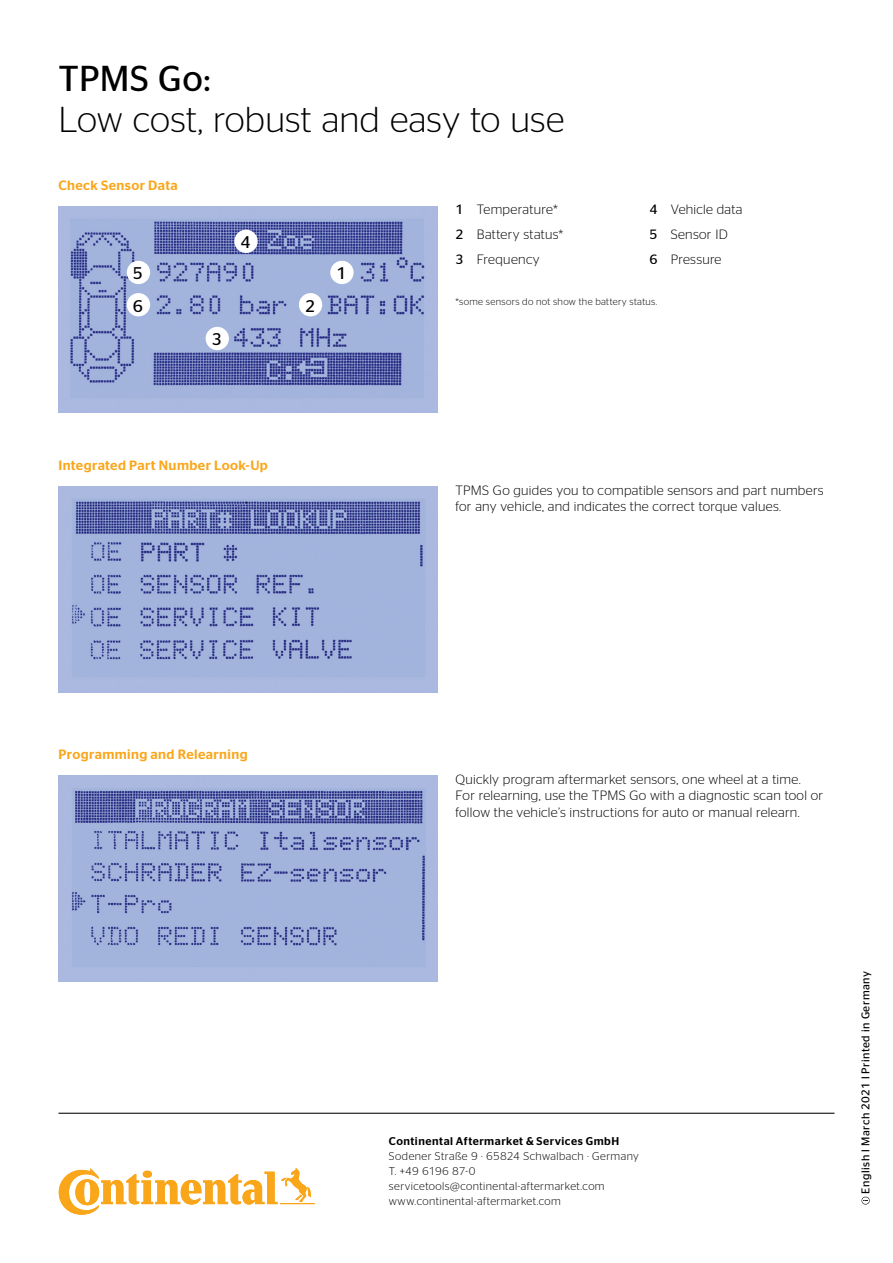
<style>
.page{position:relative;width:893px;height:1263px;background:#fff}
.page>*{position:absolute;margin:0;border:0;box-sizing:border-box;transform-origin:0 0}
.t1{font:300 36px "Continental Stag Sans";letter-spacing:.005em;color:#000}
.t2{font:36px "Continental Stag Sans";letter-spacing:.01em;color:#000}
.t3{font:16.95px/32.2px "Continental Stag Sans";color:#000}
.t4{font:300 13.5px/24.8px "Continental Stag Sans";letter-spacing:.02em;color:#000}
.t5{font:500 13.5px "Continental Stag Sans";letter-spacing:.03em;color:#faa61a}
.t6{font:300 11.25px/15px "Continental Stag Sans";letter-spacing:.035em;color:#000}
.t7{font:500 11.25px "Continental Stag Sans";letter-spacing:.045em;color:#000}
.t8{font:11.25px "Continental Stag Sans";letter-spacing:.04em;color:#000}
.t9{font:300 9.75px "Continental Stag Sans";letter-spacing:.035em;color:#000}
.s1{font-weight:400}
</style>
<div class="page">
<img style="left:58px;top:487px;width:379px;height:206px">
<img style="left:58px;top:775px;width:379px;height:207px">
<img style="left:58px;top:206px;width:379px;height:206px">
<div style="left:330px;top:261px;width:24px;height:23px;background:#fff;border-radius:50%"></div>
<div style="left:299px;top:293px;width:23px;height:23px;background:#fff;border-radius:50%"></div>
<div style="left:206px;top:327px;width:23px;height:23px;background:#fff;border-radius:50%"></div>
<div style="left:234px;top:230px;width:24px;height:23px;background:#fff;border-radius:50%"></div>
<div style="left:127px;top:261px;width:23px;height:23px;background:#fff;border-radius:50%"></div>
<div style="left:127px;top:293px;width:23px;height:23px;background:#fff;border-radius:50%"></div>
<hr style="left:58px;top:1113px;width:776px;height:1px;background:#000">
<svg style="left:59px;top:1168px;width:256px;height:47px"></svg>
<svg style="left:861px;top:1197px;width:9px;height:7px"></svg>
<h1 class="t2" style="left:58px;top:58px;width:154px">TPMS Go:</h1>
<h1 class="t1" style="left:58px;top:100px;width:507px">Low cost, robust and easy to use</h1>
<p class="t5" style="left:58px;top:177px;width:121px">Check Sensor Data</p>
<p class="t3" style="left:133px;top:257px;width:12px">5<br>6</p>
<p class="t3" style="left:241px;top:226px;width:12px">4</p>
<p class="t3" style="left:212px;top:323px;width:12px">3</p>
<p class="t3" style="left:305px;top:289px;width:12px">2</p>
<p class="t3" style="left:336px;top:257px;width:12px">1</p>
<p class="t5" style="left:58px;top:458px;width:211px">Integrated Part Number Look-Up</p>
<p class="t4" style="left:455px;top:197px;width:109px"><span class="s1">1</span> Temperature*<br><span class="s1">2</span> Battery status*<br><span class="s1">3</span> Frequency</p>
<p class="t4" style="left:649px;top:197px;width:94px"><span class="s1">4</span> Vehicle data<br><span class="s1">5</span> Sensor ID<br><span class="s1">6</span> Pressure</p>
<p class="t9" style="left:455px;top:296px;width:203px">*some sensors do not show the battery status.</p>
<p class="t4" style="left:455px;top:482px;width:370px;line-height:16.5px">TPMS Go guides you to compatible sensors and part numbers for any vehicle, and indicates the correct torque values.</p>
<p class="t5" style="left:58px;top:746px;width:191px">Programming and Relearning</p>
<p class="t4" style="left:455px;top:770px;width:369px;line-height:16.5px">Quickly program aftermarket sensors, one wheel at a time.<br>For relearning, use the TPMS Go with a diagnostic scan tool or follow the vehicle’s instructions for auto or manual relearn.</p>
<p class="t7" style="left:389px;top:1134px;width:232px">Continental Aftermarket &amp; Services GmbH</p>
<p class="t6" style="left:389px;top:1148px;width:251px">Sodener Straße 9 · 65824 Schwalbach · Germany T. +49 6196 87-0 servicetools@continental-aftermarket.com www.continental-aftermarket.com</p>
<p class="t8" style="left:859px;top:1193px;width:224px;rotate:-90deg">English l March 2021 l Printed in Germany</p>
</div>
